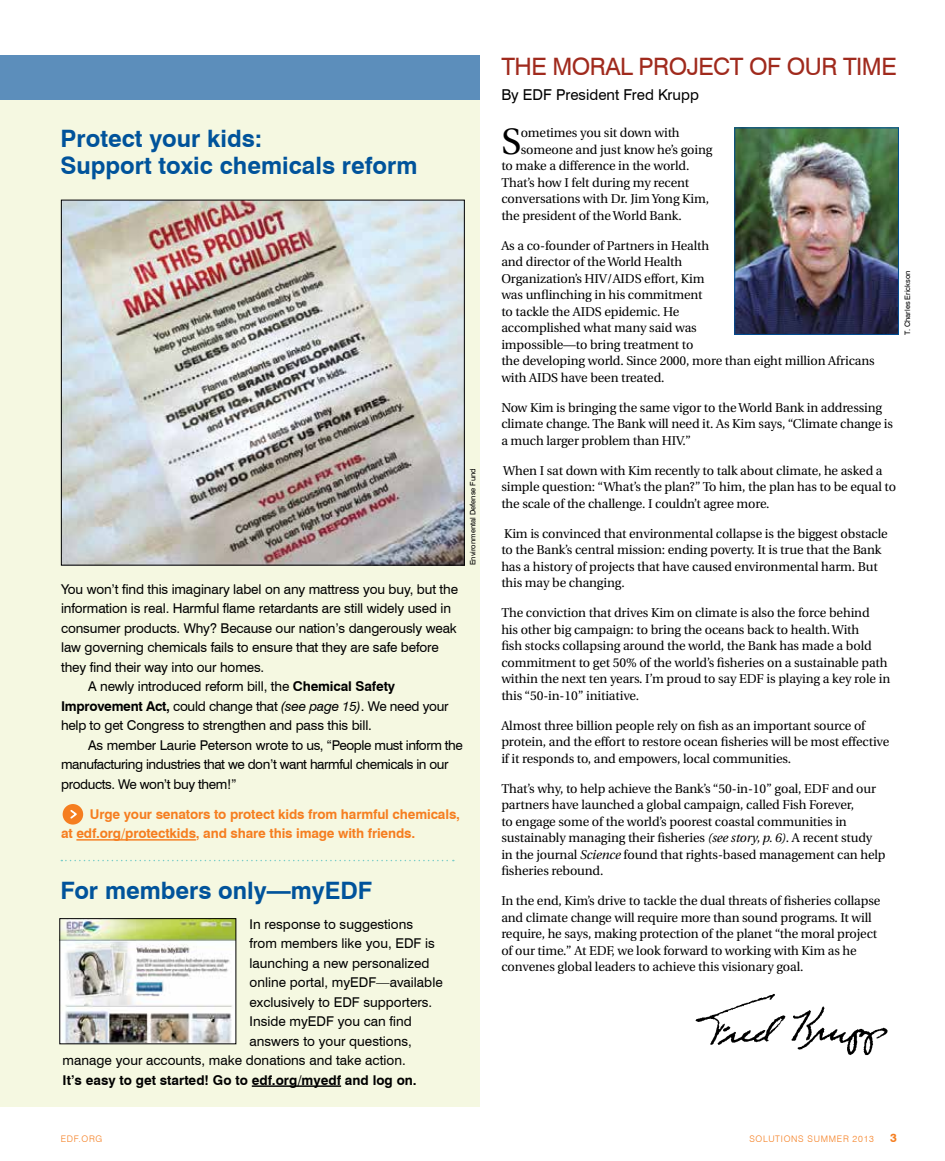
<style>
.page{position:relative;width:945px;height:1161px;background:#fff}
.page>*{position:absolute;margin:0;border:0;box-sizing:border-box;transform-origin:0 0}
.t1{font:36.6px "Utopia";color:#000}
.t2{font:700 24px/27px "Swiss 721 BT";color:#00539b}
.t3{font:24px "Swiss 721 BT";letter-spacing:-.02em;color:#a02a1d}
.t4{font:15px "Swiss 721 BT";color:#000}
.t5{font:13.5px "Swiss 721 BT";letter-spacing:-.01em;color:#000}
.t6{font:700 13.5px/19.5px "Swiss 721 BT";letter-spacing:-.01em;color:#f57e20}
.t7{font:13.5px "Swiss 721 BT";letter-spacing:-.03em;color:#000}
.t8{font:700 13.5px "Swiss 721 BT";color:#000}
.t9{font:12.75px/16.5px "Utopia";letter-spacing:-.01em;color:#000}
.t10{font:700 12px "Swiss 721 BT";color:#f57e20}
.t11{font:300 9px "Swiss 721 BT";letter-spacing:.08em;color:#f57e20}
.t12{font:7.5px "Swiss 721 BT";color:#000}
.s1{font-weight:700}
.s2{font-style:italic}
</style>
<div class="page">
<div style="left:0;top:100px;width:479px;height:1007px;background:#f5f8e1"></div>
<hr style="left:76px;top:839px;width:120px;height:2px;background:#f57e20">
<svg style="left:61px;top:860px;width:393px;height:1px"></svg>
<img style="left:695px;top:993px;width:193px;height:63px">
<img style="left:737px;top:130px;width:160px;height:203px">
<div style="left:735px;top:128px;width:164px;height:207px;border:1px solid #004e95"></div>
<div style="left:0;top:55px;width:479px;height:45px;background:#5c8ebb"></div>
<img style="left:63px;top:202px;width:400px;height:361px">
<div style="left:61px;top:200px;width:404px;height:365px;border:1px solid #000"></div>
<div style="left:63px;top:804px;width:20px;height:21px;background:#f57e20;border-radius:50%"></div>
<svg style="left:70px;top:810px;width:7px;height:9px"></svg>
<hr style="left:252px;top:1085px;width:89px;height:2px;background:#000">
<img style="left:62px;top:920px;width:172px;height:122px">
<div style="left:60px;top:918px;width:176px;height:126px;border:1px solid #000"></div>
<h2 class="t2" style="left:61px;top:124px;width:358px">Protect your kids:<br>Support toxic chemicals reform</h2>
<p class="t12" style="left:468px;top:565px;width:99px;rotate:-90deg">Environmental Defense Fund</p>
<p class="t5" style="left:61px;top:581px;width:399px">You won’t find this imaginary label on any mattress you buy, but the</p>
<p class="t5" style="left:61px;top:600px;width:391px">information is real. Harmful flame retardants are still widely used in</p>
<p class="t5" style="left:61px;top:620px;width:397px">consumer products. Why? Because our nation’s dangerously weak</p>
<p class="t5" style="left:61px;top:639px;width:379px">law governing chemicals fails to ensure that they are safe before</p>
<p class="t5" style="left:61px;top:659px;width:205px">they find their way into our homes.</p>
<p class="t5" style="left:88px;top:678px;width:308px">A newly introduced reform bill, the <span class="s1">Chemical Safety</span></p>
<p class="t5" style="left:61px;top:698px;width:389px"><span class="s1">Improvement Act,</span> could change that <span class="s2">(see page 15)</span>. We need your</p>
<p class="t5" style="left:61px;top:717px;width:312px">help to get Congress to strengthen and pass this bill.</p>
<p class="t5" style="left:88px;top:737px;width:376px">As member Laurie Peterson wrote to us, “People must inform the</p>
<p class="t7" style="left:61px;top:756px;width:389px">manufacturing industries that we don’t want harmful chemicals in our</p>
<p class="t5" style="left:61px;top:776px;width:177px">products. We won’t buy them!”</p>
<p class="t6" style="left:61px;top:804px;width:400px;text-indent:29px">Urge your senators to protect kids from harmful chemicals, at edf.org/protectkids, and share this image with friends.</p>
<h2 class="t2" style="left:61px;top:876px;width:313px">For members only—myEDF</h2>
<p class="t5" style="left:250px;top:916px;width:165px">In response to suggestions</p>
<p class="t5" style="left:250px;top:935px;width:187px">from members like you, EDF is</p>
<p class="t5" style="left:250px;top:955px;width:181px">launching a new personalized</p>
<p class="t5" style="left:250px;top:974px;width:195px">online portal, myEDF—available</p>
<p class="t5" style="left:250px;top:994px;width:184px">exclusively to EDF supporters.</p>
<p class="t5" style="left:250px;top:1013px;width:164px">Inside myEDF you can find</p>
<p class="t5" style="left:250px;top:1033px;width:164px">answers to your questions,</p>
<p class="t5" style="left:63px;top:1052px;width:345px">manage your accounts, make donations and take action.</p>
<p class="t8" style="left:63px;top:1072px;width:356px">It’s easy to get started! Go to edf.org/myedf and log on.</p>
<h2 class="t3" style="left:501px;top:52px;width:397px">The moral project of our time</h2>
<p class="t4" style="left:501px;top:85px;width:199px">By EDF President Fred Krupp</p>
<h1 class="t1" style="left:501px;top:121px;width:21px">S</h1>
<p class="t9" style="left:521px;top:125px;width:160px">ometimes you sit down with</p>
<p class="t9" style="left:521px;top:141px;width:193px">someone and just know he’s going</p>
<p class="t9" style="left:501px;top:158px;width:190px">to make a difference in the world.</p>
<p class="t9" style="left:501px;top:174px;width:189px">That’s how I felt during my recent</p>
<p class="t9" style="left:501px;top:191px;width:209px">conversations with Dr. Jim Yong Kim,</p>
<p class="t9" style="left:501px;top:207px;width:182px">the president of the World Bank.</p>
<p class="t9" style="left:501px;top:237px;width:375px">As a co-founder of Partners in Health<br>and director of the World Health<br>Organization’s HIV/AIDS effort, Kim<br>was unflinching in his commitment<br>to tackle the AIDS epidemic. He<br>accomplished what many said was<br>impossible—to bring treatment to<br>the developing world. Since 2000, more than eight million Africans with AIDS have been treated.</p>
<p class="t9" style="left:501px;top:399px;width:393px">Now Kim is bringing the same vigor to the World Bank in addressing climate change. The Bank will need it. As Kim says, “Climate change is a much larger problem than HIV.”</p>
<p class="t9" style="left:501px;top:462px;width:396px">When I sat down with Kim recently to talk about climate, he asked a simple question: “What’s the plan?” To him, the plan has to be equal to the scale of the challenge. I couldn’t agree more.</p>
<p class="t9" style="left:501px;top:525px;width:388px">Kim is convinced that environmental collapse is the biggest obstacle to the Bank’s central mission: ending poverty. It is true that the Bank has a history of projects that have caused environmental harm. But this may be changing.</p>
<p class="t9" style="left:501px;top:605px;width:390px">The conviction that drives Kim on climate is also the force behind<br>his other big campaign: to bring the oceans back to health. With<br>fish stocks collapsing around the world, the Bank has made a bold commitment to get 50% of the world’s fisheries on a sustainable path within the next ten years. I’m proud to say EDF is playing a key role in this “50-in-10” initiative.</p>
<p class="t9" style="left:501px;top:717px;width:390px">Almost three billion people rely on fish as an important source of protein, and the effort to restore ocean fisheries will be most effective if it responds to, and empowers, local communities.</p>
<p class="t9" style="left:501px;top:780px;width:386px">That’s why, to help achieve the Bank’s “50-in-10” goal, EDF and our partners have launched a global campaign, called Fish Forever,<br>to engage some of the world’s poorest coastal communities in sustainably managing their fisheries <span class="s2">(see story, p. 6)</span>. A recent study in the journal <span class="s2">Science</span> found that rights-based management can help fisheries rebound.</p>
<p class="t9" style="left:501px;top:893px;width:381px">In the end, Kim’s drive to tackle the dual threats of fisheries collapse and climate change will require more than sound programs. It will require, he says, making protection of the planet “the moral project of our time.” At EDF, we look forward to working with Kim as he convenes global leaders to achieve this visionary goal.</p>
<p class="t12" style="left:903px;top:335px;width:66px;rotate:-90deg">T. Charles Erickson</p>
<p class="t11" style="left:61px;top:1133px;width:43px">EDF.ORG</p>
<p class="t11" style="left:749px;top:1133px;width:126px">SOLUTIONS SUMMER 2013</p>
<p class="t10" style="left:890px;top:1131px;width:8px">3</p>
</div>
